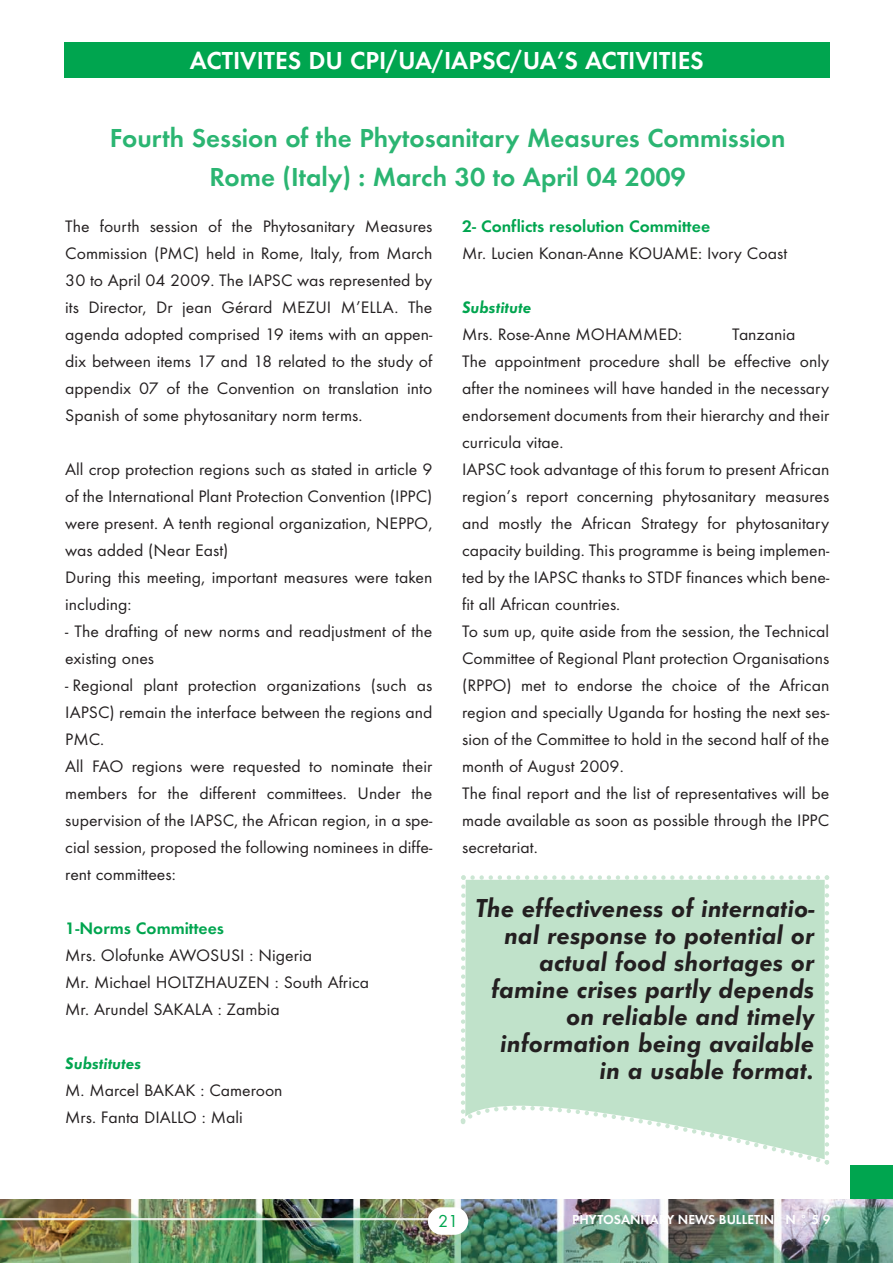
<style>
.page{position:relative;width:893px;height:1263px;background:#fff}
.page>*{position:absolute;margin:0;border:0;box-sizing:border-box;transform-origin:0 0}
.t1{font:italic 700 27px/27px "Function";color:#231f20;text-align:right}
.t2{font:700 27px/38.1px "Function";color:#2bb572;text-align:center}
.t3{font:700 25.5px "Function";color:#fff}
.t4{font:18px "Function";color:#00a54f}
.t5{font:17.25px/27px "Function";color:#231f20}
.t6{font:700 17.25px "Function";color:#00a54f}
.t7{font:italic 700 17.25px "Function";color:#00a54f}
.t8{font:700 13.5px "Function";color:#fff}
</style>
<div class="page">
<div style="left:850px;top:1165px;width:43px;height:98px;background:#00a54f"></div>
<img style="left:0;top:1199px;width:893px;height:64px">
<div style="left:428px;top:1207px;width:40px;height:28px;background:#fff;border-radius:14px"></div>
<hr style="left:0;top:1218px;width:431px;height:1px;background:#fff">
<hr style="left:0;top:1219px;width:431px;height:1px;background:#fff">
<div style="left:64px;top:43px;width:766px;height:35px;background:#00a54f"></div>
<svg style="left:460px;top:875px;width:370px;height:290px"></svg>
<h2 class="t3" style="left:190px;top:45px;width:515px">ACTIVITES DU CPI/UA/IAPSC/UA’S ACTIVITIES</h2>
<h1 class="t2" style="left:110px;top:119px;width:677px">Fourth Session of the Phytosanitary Measures Commission<br>Rome (Italy) : March 30 to April 04 2009</h1>
<p class="t5" style="left:65px;top:212px;width:369px;text-align:justify">The fourth session of the Phytosanitary Measures Commission (PMC) held in Rome, Italy, from March 30 to April 04 2009. The IAPSC was represented by its Director, Dr jean Gérard MEZUI M’ELLA. The agenda adopted comprised 19 items with an appen&shy;dix between items 17 and 18 related to the study of appendix 07 of the Convention on translation into Spanish of some phytosanitary norm terms.</p>
<p class="t5" style="left:65px;top:455px;width:369px">All crop protection regions such as stated in article 9 of the International Plant Protection Convention (IPPC) were present. A tenth regional organization, NEPPO, was added (Near East)<br>During this meeting, important measures were taken including:</p>
<p class="t5" style="left:65px;top:617px;width:369px">- The drafting of new norms and readjustment of the existing ones</p>
<p class="t5" style="left:65px;top:671px;width:369px">- Regional plant protection organizations (such as IAPSC) remain the interface between the regions and PMC.<br>All FAO regions were requested to nominate their members for the different committees. Under the supervision of the IAPSC, the African region, in a spe&shy;cial session, proposed the following nominees in diffe&shy;rent committees:</p>
<p class="t6" style="left:462px;top:216px;width:250px">2- Conflicts resolution Committee</p>
<p class="t5" style="left:462px;top:240px;width:327px">Mr. Lucien Konan-Anne KOUAME: Ivory Coast</p>
<p class="t7" style="left:462px;top:297px;width:71px">Substitute</p>
<p class="t5" style="left:462px;top:321px;width:222px">Mrs. Rose-Anne MOHAMMED:</p>
<p class="t5" style="left:462px;top:321px;width:369px;text-indent:270px">Tanzania<br>The appointment procedure shall be effective only after the nominees will have handed in the necessary endorsement documents from their hierarchy and their curricula vitae.<br>IAPSC took advantage of this forum to present African region’s report concerning phytosanitary measures and mostly the African Strategy for phytosanitary capacity building. This programme is being implemen&shy;ted by the IAPSC thanks to STDF finances which bene&shy;fit all African countries.<br>To sum up, quite aside from the session, the Technical Committee of Regional Plant protection Organisations (RPPO) met to endorse the choice of the African region and specially Uganda for hosting the next ses&shy;sion of the Committee to hold in the second half of the month of August 2009.<br>The final report and the list of representatives will be made available as soon as possible through the IPPC secretariat.</p>
<p class="t6" style="left:65px;top:918px;width:160px">1-Norms Committees</p>
<p class="t5" style="left:65px;top:941px;width:305px">Mrs. Olofunke AWOSUSI : Nigeria<br>Mr. Michael HOLTZHAUZEN : South Africa<br>Mr. Arundel SAKALA : Zambia</p>
<p class="t7" style="left:65px;top:1053px;width:77px">Substitutes</p>
<p class="t5" style="left:65px;top:1076px;width:219px">M. Marcel BAKAK : Cameroon<br>Mrs. Fanta DIALLO : Mali</p>
<h1 class="t1" style="left:475px;top:894px;width:341px">The effectiveness of internatio&shy;nal response to potential or actual food shortages or famine crises partly depends on reliable and timely information being available in a usable format.</h1>
<p class="t4" style="left:438px;top:1210px;width:22px">21</p>
<p class="t8" style="left:572px;top:1211px;width:260px">PHYTOSANITARY NEWS BULLETIN N ° 5 9</p>
</div>
